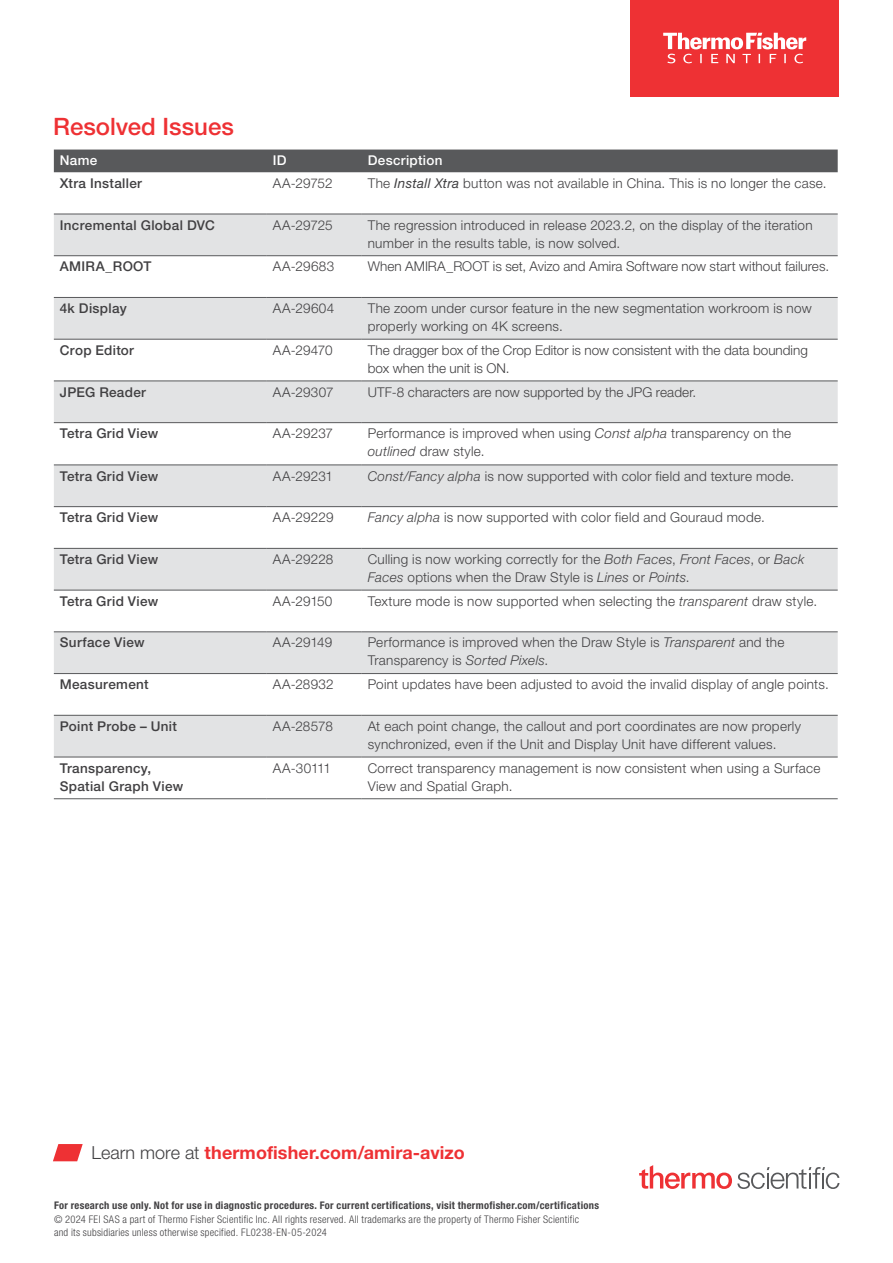
<style>
.page{position:relative;width:893px;height:1263px;background:#fff}
.page>*{position:absolute;margin:0;border:0;box-sizing:border-box;transform-origin:0 0}
.t1{font:500 24px "Helvetica Neue LTW1 G";color:#ee3134}
.t2{font:700 18px "Helvetica Neue LTW1 G";letter-spacing:.005em;color:#ee3134}
.t3{font:300 13.5px/18px "Helvetica Neue LTW1 G";letter-spacing:.02em;color:#414042}
.t4{font:500 13.5px/18px "Helvetica Neue LTW1 G";letter-spacing:.025em;color:#414042}
.t5{font:300 13.5px/18px "Helvetica Neue LTW1 G";color:#414042}
.t6{font:500 13.5px "Helvetica Neue LTW1 G";letter-spacing:.025em;color:#fff}
.t7{font:300 condensed 10.5px/13.5px "Helvetica Neue LTW1 G";letter-spacing:.025em;color:#414042}
.t8{font:700 condensed 10.5px "Helvetica Neue LTW1 G";letter-spacing:.03em;color:#414042}
.s1{font-weight:400;font-style:italic}
.s2{font-style:italic}
.s3{font-weight:300;color:#414042}
</style>
<div class="page">
<svg style="left:53px;top:1144px;width:30px;height:17px"></svg>
<div style="left:54px;top:150px;width:784px;height:22px;background:#58595b"></div>
<svg style="left:54px;top:215px;width:784px;height:542px;fill:#e2e3e4"></svg>
<hr style="left:54px;top:214px;width:213px;height:1px;background:#58595b">
<hr style="left:267px;top:214px;width:95px;height:1px;background:#58595b">
<hr style="left:362px;top:214px;width:476px;height:1px;background:#58595b">
<hr style="left:54px;top:255px;width:213px;height:1px;background:#58595b">
<hr style="left:267px;top:255px;width:95px;height:1px;background:#58595b">
<hr style="left:362px;top:255px;width:476px;height:1px;background:#58595b">
<hr style="left:54px;top:297px;width:213px;height:1px;background:#58595b">
<hr style="left:54px;top:339px;width:213px;height:1px;background:#58595b">
<hr style="left:54px;top:381px;width:213px;height:1px;background:#58595b">
<hr style="left:54px;top:422px;width:213px;height:1px;background:#58595b">
<hr style="left:54px;top:465px;width:213px;height:1px;background:#58595b">
<hr style="left:54px;top:506px;width:213px;height:1px;background:#58595b">
<hr style="left:54px;top:548px;width:213px;height:1px;background:#58595b">
<hr style="left:54px;top:590px;width:213px;height:1px;background:#58595b">
<hr style="left:54px;top:632px;width:213px;height:1px;background:#58595b">
<hr style="left:54px;top:673px;width:213px;height:1px;background:#58595b">
<hr style="left:54px;top:715px;width:213px;height:1px;background:#58595b">
<hr style="left:54px;top:757px;width:213px;height:1px;background:#58595b">
<hr style="left:54px;top:798px;width:213px;height:1px;background:#58595b">
<hr style="left:267px;top:297px;width:95px;height:1px;background:#58595b">
<hr style="left:267px;top:339px;width:95px;height:1px;background:#58595b">
<hr style="left:267px;top:381px;width:95px;height:1px;background:#58595b">
<hr style="left:267px;top:422px;width:95px;height:1px;background:#58595b">
<hr style="left:267px;top:465px;width:95px;height:1px;background:#58595b">
<hr style="left:267px;top:506px;width:95px;height:1px;background:#58595b">
<hr style="left:267px;top:548px;width:95px;height:1px;background:#58595b">
<hr style="left:267px;top:590px;width:95px;height:1px;background:#58595b">
<hr style="left:267px;top:632px;width:95px;height:1px;background:#58595b">
<hr style="left:267px;top:673px;width:95px;height:1px;background:#58595b">
<hr style="left:267px;top:715px;width:95px;height:1px;background:#58595b">
<hr style="left:267px;top:757px;width:95px;height:1px;background:#58595b">
<hr style="left:267px;top:798px;width:95px;height:1px;background:#58595b">
<hr style="left:362px;top:297px;width:476px;height:1px;background:#58595b">
<hr style="left:362px;top:339px;width:476px;height:1px;background:#58595b">
<hr style="left:362px;top:381px;width:476px;height:1px;background:#58595b">
<hr style="left:362px;top:422px;width:476px;height:1px;background:#58595b">
<hr style="left:362px;top:465px;width:476px;height:1px;background:#58595b">
<hr style="left:362px;top:506px;width:476px;height:1px;background:#58595b">
<hr style="left:362px;top:548px;width:476px;height:1px;background:#58595b">
<hr style="left:362px;top:590px;width:476px;height:1px;background:#58595b">
<hr style="left:362px;top:632px;width:476px;height:1px;background:#58595b">
<hr style="left:362px;top:673px;width:476px;height:1px;background:#58595b">
<hr style="left:362px;top:715px;width:476px;height:1px;background:#58595b">
<hr style="left:362px;top:757px;width:476px;height:1px;background:#58595b">
<hr style="left:362px;top:798px;width:476px;height:1px;background:#58595b">
<svg style="left:639px;top:1165px;width:200px;height:24px"></svg>
<div style="left:630px;top:0;width:209px;height:96px;background:#ee3134"></div>
<svg style="left:663px;top:33px;width:143px;height:30px"></svg>
<h1 class="t1" style="left:53px;top:112px;width:182px">Resolved Issues</h1>
<p class="t6" style="left:60px;top:152px;width:39px">Name</p>
<p class="t6" style="left:273px;top:152px;width:15px">ID</p>
<p class="t6" style="left:368px;top:152px;width:76px">Description</p>
<p class="t4" style="left:60px;top:174px;width:84px">Xtra Installer</p>
<p class="t3" style="left:273px;top:174px;width:61px">AA-29752</p>
<p class="t3" style="left:368px;top:174px;width:460px">The <span class="s1">Install Xtra</span> button was not available in China. This is no longer the case.</p>
<p class="t4" style="left:60px;top:216px;width:156px">Incremental Global DVC</p>
<p class="t3" style="left:273px;top:216px;width:61px">AA-29725</p>
<p class="t3" style="left:368px;top:216px;width:446px">The regression introduced in release 2023.2, on the display of the iteration number in the results table, is now solved.</p>
<p class="t4" style="left:60px;top:258px;width:93px">AMIRA_ROOT</p>
<p class="t3" style="left:273px;top:257px;width:63px">AA-29683</p>
<p class="t5" style="left:368px;top:257px;width:463px">When AMIRA_ROOT is set, Avizo and Amira Software now start without failures.</p>
<p class="t4" style="left:60px;top:299px;width:68px">4k Display</p>
<p class="t3" style="left:273px;top:299px;width:63px">AA-29604</p>
<p class="t3" style="left:368px;top:299px;width:445px">The zoom under cursor feature in the new segmentation workroom is now properly working on 4K screens.</p>
<p class="t4" style="left:60px;top:341px;width:76px">Crop Editor</p>
<p class="t3" style="left:273px;top:341px;width:61px">AA-29470</p>
<p class="t5" style="left:368px;top:341px;width:442px">The dragger box of the Crop Editor is now consistent with the data bounding box when the unit is ON.</p>
<p class="t4" style="left:60px;top:383px;width:88px">JPEG Reader</p>
<p class="t3" style="left:273px;top:383px;width:62px">AA-29307</p>
<p class="t3" style="left:368px;top:383px;width:330px">UTF-8 characters are now supported by the JPG reader.</p>
<p class="t4" style="left:60px;top:424px;width:100px">Tetra Grid View</p>
<p class="t3" style="left:273px;top:424px;width:62px">AA-29237</p>
<p class="t3" style="left:368px;top:424px;width:425px">Performance is improved when using <span class="s2">Const alpha</span> transparency on the <span class="s2">outlined</span> draw style.</p>
<p class="t4" style="left:60px;top:467px;width:100px">Tetra Grid View</p>
<p class="t3" style="left:273px;top:467px;width:62px">AA-29231</p>
<p class="t3" style="left:368px;top:467px;width:428px"><span class="s2">Const/Fancy alpha</span> is now supported with color field and texture mode.</p>
<p class="t4" style="left:60px;top:508px;width:100px">Tetra Grid View</p>
<p class="t3" style="left:273px;top:508px;width:62px">AA-29229</p>
<p class="t3" style="left:368px;top:508px;width:399px"><span class="s2">Fancy alpha</span> is now supported with color field and Gouraud mode.</p>
<p class="t4" style="left:60px;top:550px;width:100px">Tetra Grid View</p>
<p class="t3" style="left:273px;top:550px;width:62px">AA-29228</p>
<p class="t3" style="left:368px;top:550px;width:438px">Culling is now working correctly for the <span class="s2">Both Faces</span>, <span class="s2">Front Faces</span>, or <span class="s2">Back<br>Faces</span> options when the Draw Style is <span class="s2">Lines</span> or <span class="s2">Points</span>.</p>
<p class="t4" style="left:60px;top:592px;width:100px">Tetra Grid View</p>
<p class="t3" style="left:273px;top:592px;width:61px">AA-29150</p>
<p class="t3" style="left:368px;top:592px;width:451px">Texture mode is now supported when selecting the <span class="s2">transparent</span> draw style.</p>
<p class="t4" style="left:60px;top:634px;width:86px">Surface View</p>
<p class="t3" style="left:273px;top:634px;width:61px">AA-29149</p>
<p class="t3" style="left:368px;top:634px;width:418px">Performance is improved when the Draw Style is <span class="s2">Transparent</span> and the<br>Transparency is <span class="s2">Sorted Pixels</span>.</p>
<p class="t4" style="left:60px;top:675px;width:90px">Measurement</p>
<p class="t3" style="left:273px;top:675px;width:62px">AA-28932</p>
<p class="t3" style="left:368px;top:675px;width:462px">Point updates have been adjusted to avoid the invalid display of angle points.</p>
<p class="t4" style="left:60px;top:717px;width:119px">Point Probe – Unit</p>
<p class="t3" style="left:273px;top:717px;width:62px">AA-28578</p>
<p class="t3" style="left:368px;top:717px;width:435px">At each point change, the callout and port coordinates are now properly synchronized, even if the Unit and Display Unit have different values.</p>
<p class="t4" style="left:60px;top:759px;width:125px">Transparency,<br>Spatial Graph View</p>
<p class="t3" style="left:273px;top:759px;width:60px">AA-30111</p>
<p class="t3" style="left:368px;top:759px;width:454px">Correct transparency management is now consistent when using a Surface<br>View and Spatial Graph.</p>
<h2 class="t2" style="left:92px;top:1141px;width:375px"><span class="s3">Learn more at</span> thermofisher.com/amira-avizo</h2>
<p class="t8" style="left:54px;top:1199px;width:547px">For research use only. Not for use in diagnostic procedures. For current certifications, visit thermofisher.com/certifications</p>
<p class="t7" style="left:54px;top:1212px;width:527px">© 2024 FEI SAS a part of Thermo Fisher Scientific Inc. All rights reserved. All trademarks are the property of Thermo Fisher Scientific and its subsidiaries unless otherwise specified. FL0238-EN-05-2024</p>
</div>
